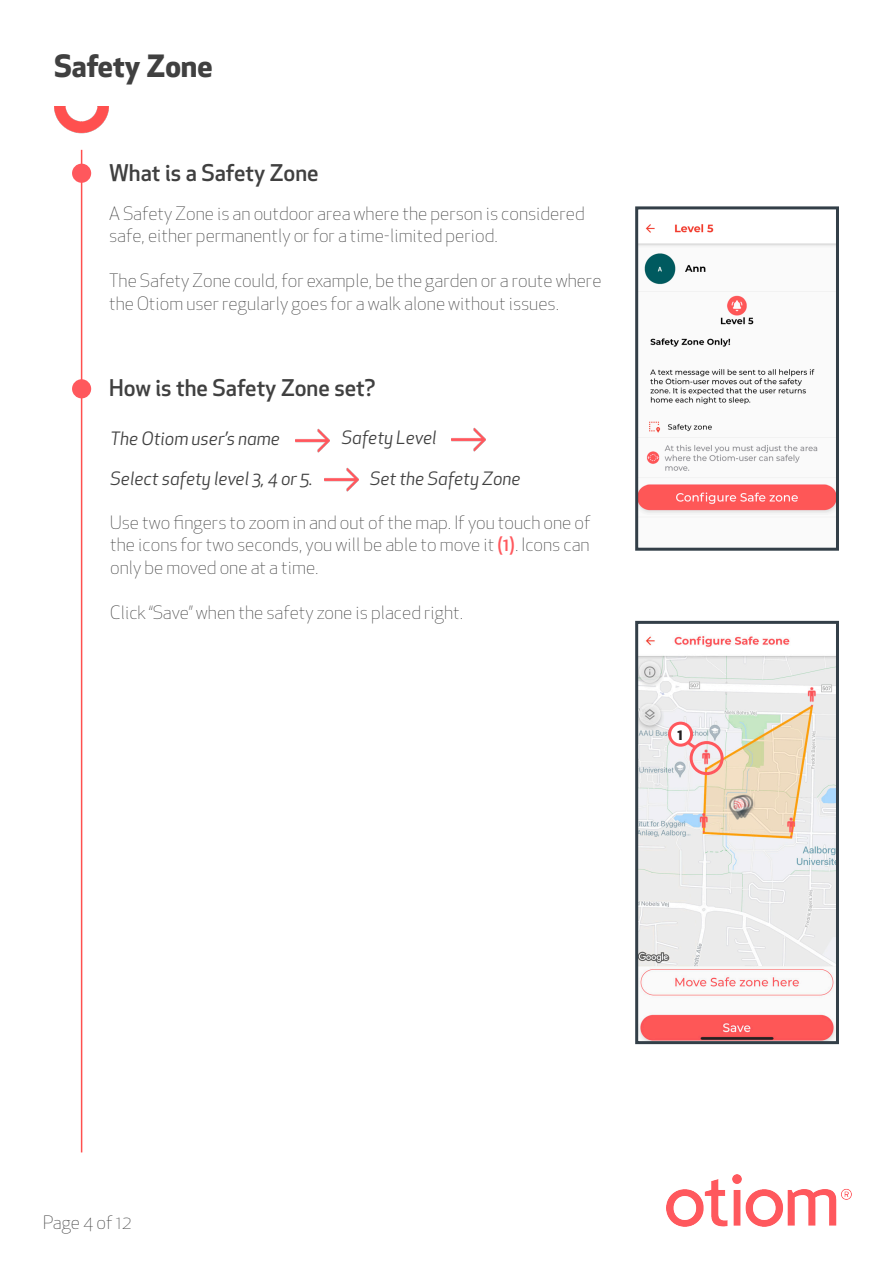
<style>
.page{position:relative;width:893px;height:1263px;background:#fff}
.page>*{position:absolute;margin:0;border:0;box-sizing:border-box;transform-origin:0 0}
.Under-overskrift{font:700 30px "Apex New";color:#404040}
.Punkt_overskrift{font:500 22.5px "Apex New";color:#404040}
.Brødtekst{font:300 18px/22.5px "Apex New";color:#404040}
.Brødtekst-2{font:italic 18px "Apex New";color:#404040}
.t1{font:700 15px "Apex New";color:#231f20}
.s1{font-weight:500;color:#ff585d}
</style>
<div class="page">
<img style="left:666px;top:1174px;width:185px;height:52px">
<hr style="left:81px;top:150px;width:1px;height:1002px;background:#ff504f">
<div style="left:72px;top:164px;width:19px;height:19px;background:#ff585d;border-radius:50%"></div>
<img style="left:54px;top:106px;width:55px;height:27px">
<img style="left:639px;top:635px;width:196px;height:405px">
<div style="left:635px;top:621px;width:204px;height:423px;border:3px solid #333f48"></div>
<img style="left:639px;top:224px;width:196px;height:290px">
<div style="left:635px;top:206px;width:204px;height:345px;border:3px solid #333f48"></div>
<div style="left:72px;top:379px;width:19px;height:19px;background:#ff585d;border-radius:50%"></div>
<img style="left:295px;top:428px;width:34px;height:25px">
<img style="left:452px;top:427px;width:34px;height:25px">
<img style="left:325px;top:467px;width:34px;height:25px">
<div style="left:669px;top:723px;width:23px;height:22px;background:#fff;border-radius:50%"></div>
<div style="left:668px;top:722px;width:25px;height:25px;border:3px solid #ff585d;border-radius:50%"></div>
<svg style="left:685px;top:739px;width:40px;height:38px"></svg>
<p class="Under-overskrift" style="left:54px;top:44px;width:160px">Safety Zone</p>
<p class="Punkt_overskrift" style="left:109px;top:157px;width:211px">What is a Safety Zone</p>
<p class="Brødtekst" style="left:109px;top:202px;width:477px">A Safety Zone is an outdoor area where the person is considered safe, either permanently or for a time-limited period.</p>
<p class="Brødtekst" style="left:109px;top:270px;width:494px">The Safety Zone could, for example, be the garden or a route where the Otiom user regularly goes for a walk alone without issues.</p>
<p class="Punkt_overskrift" style="left:109px;top:373px;width:268px">How is the Safety Zone set?</p>
<p class="Brødtekst-2" style="left:110px;top:427px;width:171px">The Otiom user’s name</p>
<p class="Brødtekst-2" style="left:110px;top:467px;width:204px">Select safety level 3, 4 or 5.</p>
<p class="Brødtekst-2" style="left:370px;top:467px;width:153px">Set the Safety Zone</p>
<p class="Brødtekst-2" style="left:342px;top:426px;width:97px">Safety Level</p>
<p class="Brødtekst" style="left:110px;top:511px;width:482px;text-align:justify">Use two fingers to zoom in and out of the map. If you touch one of the icons for two seconds, you will be able to move it <span class="s1">(1)</span>. Icons can only be moved one at a time.</p>
<p class="Brødtekst" style="left:110px;top:601px;width:354px">Click “Save” when the safety zone is placed right.</p>
<p class="t1" style="left:677px;top:723px;width:7px">1</p>
<p class="Brødtekst" style="left:43px;top:1211px;width:90px">Page 4 of 12</p>
</div>
